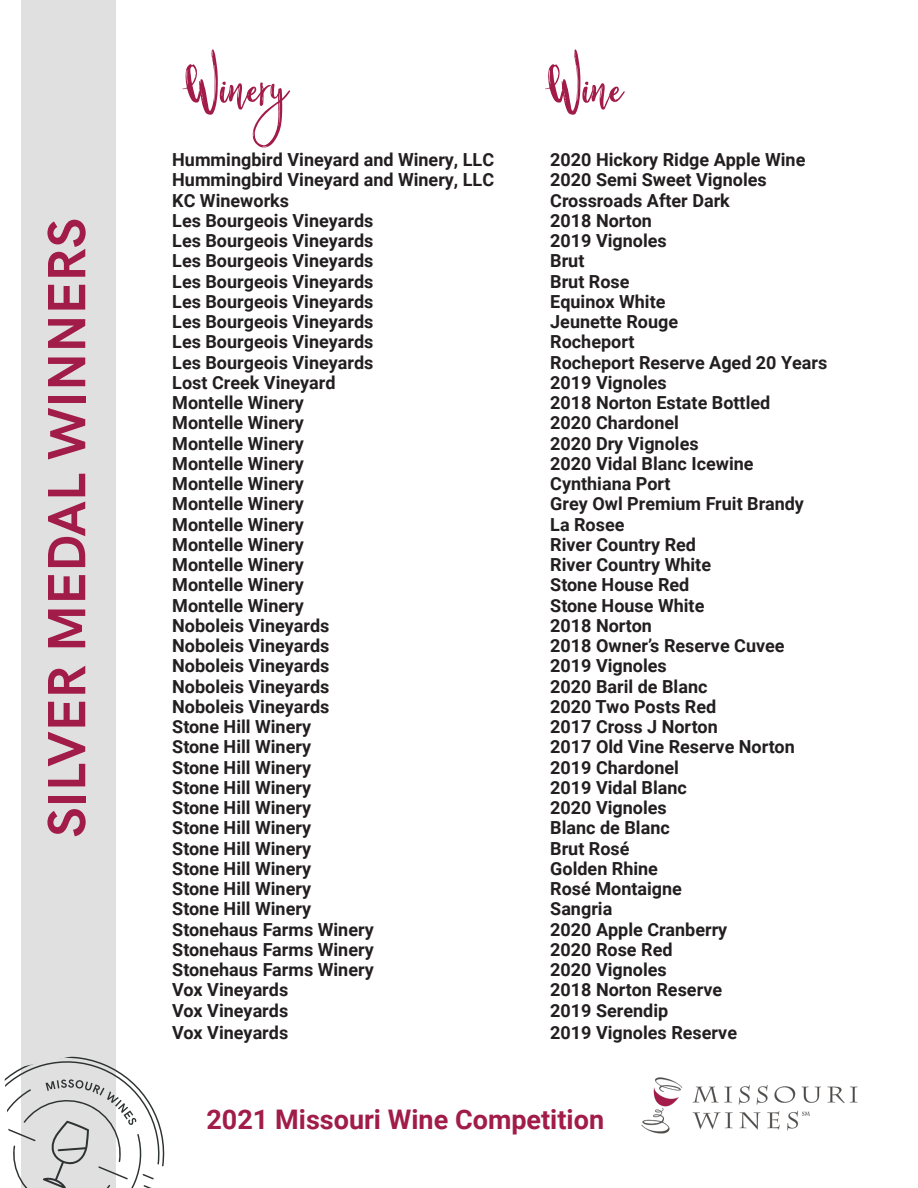
<style>
.page{position:relative;width:918px;height:1188px;background:#fff}
.page>*{position:absolute;margin:0;border:0;box-sizing:border-box;transform-origin:0 0}
.t1{font:123px "Smaragdines Script";color:#a11c48}
.t2{font:700 54px "HK Grotesk";color:#a11c48}
.t3{font:700 27px "Roboto";color:#a11c48}
.t4{font:700 18px "Roboto";color:#231f20}
</style>
<div class="page">
<div style="left:21px;top:0;width:95px;height:1188px;background:#e1e0e0"></div>
<img style="left:641px;top:1077px;width:217px;height:57px">
<svg style="left:4px;top:1056px;width:161px;height:132px"></svg>
<p class="t2" style="left:26px;top:837px;width:621px;rotate:-90deg">SILVER MEDAL WINNERS</p>
<p class="t1" style="left:188px;top:-12px;width:102px">Winery</p>
<p class="t1" style="left:550px;top:-12px;width:74px">Wine</p>
<p class="t4" style="left:172px;top:147px;width:323px">Hummingbird Vineyard and Winery, LLC</p>
<p class="t4" style="left:550px;top:147px;width:257px">2020 Hickory Ridge Apple Wine</p>
<p class="t4" style="left:172px;top:167px;width:323px">Hummingbird Vineyard and Winery, LLC</p>
<p class="t4" style="left:550px;top:167px;width:218px">2020 Semi Sweet Vignoles</p>
<p class="t4" style="left:172px;top:188px;width:118px">KC Wineworks</p>
<p class="t4" style="left:550px;top:188px;width:181px">Crossroads After Dark</p>
<p class="t4" style="left:172px;top:208px;width:203px">Les Bourgeois Vineyards</p>
<p class="t4" style="left:550px;top:208px;width:103px">2018 Norton</p>
<p class="t4" style="left:172px;top:228px;width:203px">Les Bourgeois Vineyards</p>
<p class="t4" style="left:550px;top:228px;width:118px">2019 Vignoles</p>
<p class="t4" style="left:172px;top:248px;width:203px">Les Bourgeois Vineyards</p>
<p class="t4" style="left:550px;top:248px;width:36px">Brut</p>
<p class="t4" style="left:172px;top:269px;width:203px">Les Bourgeois Vineyards</p>
<p class="t4" style="left:550px;top:269px;width:81px">Brut Rose</p>
<p class="t4" style="left:172px;top:289px;width:203px">Les Bourgeois Vineyards</p>
<p class="t4" style="left:550px;top:289px;width:117px">Equinox White</p>
<p class="t4" style="left:172px;top:309px;width:203px">Les Bourgeois Vineyards</p>
<p class="t4" style="left:550px;top:309px;width:129px">Jeunette Rouge</p>
<p class="t4" style="left:172px;top:329px;width:203px">Les Bourgeois Vineyards</p>
<p class="t4" style="left:550px;top:329px;width:86px">Rocheport</p>
<p class="t4" style="left:172px;top:350px;width:203px">Les Bourgeois Vineyards</p>
<p class="t4" style="left:550px;top:350px;width:279px">Rocheport Reserve Aged 20 Years</p>
<p class="t4" style="left:172px;top:370px;width:165px">Lost Creek Vineyard</p>
<p class="t4" style="left:550px;top:370px;width:118px">2019 Vignoles</p>
<p class="t4" style="left:172px;top:390px;width:133px">Montelle Winery</p>
<p class="t4" style="left:550px;top:390px;width:222px">2018 Norton Estate Bottled</p>
<p class="t4" style="left:172px;top:410px;width:133px">Montelle Winery</p>
<p class="t4" style="left:550px;top:410px;width:130px">2020 Chardonel</p>
<p class="t4" style="left:172px;top:431px;width:133px">Montelle Winery</p>
<p class="t4" style="left:550px;top:431px;width:150px">2020 Dry Vignoles</p>
<p class="t4" style="left:172px;top:451px;width:133px">Montelle Winery</p>
<p class="t4" style="left:550px;top:451px;width:205px">2020 Vidal Blanc Icewine</p>
<p class="t4" style="left:172px;top:471px;width:133px">Montelle Winery</p>
<p class="t4" style="left:550px;top:471px;width:122px">Cynthiana Port</p>
<p class="t4" style="left:172px;top:491px;width:133px">Montelle Winery</p>
<p class="t4" style="left:550px;top:491px;width:255px">Grey Owl Premium Fruit Brandy</p>
<p class="t4" style="left:172px;top:512px;width:133px">Montelle Winery</p>
<p class="t4" style="left:550px;top:512px;width:76px">La Rosee</p>
<p class="t4" style="left:172px;top:532px;width:133px">Montelle Winery</p>
<p class="t4" style="left:550px;top:532px;width:147px">River Country Red</p>
<p class="t4" style="left:172px;top:552px;width:133px">Montelle Winery</p>
<p class="t4" style="left:550px;top:552px;width:162px">River Country White</p>
<p class="t4" style="left:172px;top:572px;width:133px">Montelle Winery</p>
<p class="t4" style="left:550px;top:572px;width:141px">Stone House Red</p>
<p class="t4" style="left:172px;top:593px;width:133px">Montelle Winery</p>
<p class="t4" style="left:550px;top:593px;width:156px">Stone House White</p>
<p class="t4" style="left:172px;top:613px;width:159px">Noboleis Vineyards</p>
<p class="t4" style="left:550px;top:613px;width:103px">2018 Norton</p>
<p class="t4" style="left:172px;top:633px;width:159px">Noboleis Vineyards</p>
<p class="t4" style="left:550px;top:633px;width:236px">2018 Owner’s Reserve Cuvee</p>
<p class="t4" style="left:172px;top:653px;width:159px">Noboleis Vineyards</p>
<p class="t4" style="left:550px;top:653px;width:118px">2019 Vignoles</p>
<p class="t4" style="left:172px;top:674px;width:159px">Noboleis Vineyards</p>
<p class="t4" style="left:550px;top:674px;width:159px">2020 Baril de Blanc</p>
<p class="t4" style="left:172px;top:694px;width:159px">Noboleis Vineyards</p>
<p class="t4" style="left:550px;top:694px;width:167px">2020 Two Posts Red</p>
<p class="t4" style="left:172px;top:714px;width:140px">Stone Hill Winery</p>
<p class="t4" style="left:550px;top:714px;width:169px">2017 Cross J Norton</p>
<p class="t4" style="left:172px;top:734px;width:140px">Stone Hill Winery</p>
<p class="t4" style="left:550px;top:734px;width:246px">2017 Old Vine Reserve Norton</p>
<p class="t4" style="left:172px;top:755px;width:140px">Stone Hill Winery</p>
<p class="t4" style="left:550px;top:755px;width:130px">2019 Chardonel</p>
<p class="t4" style="left:172px;top:775px;width:140px">Stone Hill Winery</p>
<p class="t4" style="left:550px;top:775px;width:138px">2019 Vidal Blanc</p>
<p class="t4" style="left:172px;top:795px;width:140px">Stone Hill Winery</p>
<p class="t4" style="left:550px;top:795px;width:118px">2020 Vignoles</p>
<p class="t4" style="left:172px;top:815px;width:140px">Stone Hill Winery</p>
<p class="t4" style="left:550px;top:815px;width:121px">Blanc de Blanc</p>
<p class="t4" style="left:172px;top:836px;width:140px">Stone Hill Winery</p>
<p class="t4" style="left:550px;top:836px;width:81px">Brut Rosé</p>
<p class="t4" style="left:172px;top:856px;width:140px">Stone Hill Winery</p>
<p class="t4" style="left:550px;top:856px;width:109px">Golden Rhine</p>
<p class="t4" style="left:172px;top:876px;width:140px">Stone Hill Winery</p>
<p class="t4" style="left:550px;top:876px;width:133px">Rosé Montaigne</p>
<p class="t4" style="left:172px;top:896px;width:140px">Stone Hill Winery</p>
<p class="t4" style="left:550px;top:896px;width:64px">Sangria</p>
<p class="t4" style="left:172px;top:917px;width:203px">Stonehaus Farms Winery</p>
<p class="t4" style="left:550px;top:917px;width:179px">2020 Apple Cranberry</p>
<p class="t4" style="left:172px;top:937px;width:203px">Stonehaus Farms Winery</p>
<p class="t4" style="left:550px;top:937px;width:124px">2020 Rose Red</p>
<p class="t4" style="left:172px;top:957px;width:203px">Stonehaus Farms Winery</p>
<p class="t4" style="left:550px;top:957px;width:118px">2020 Vignoles</p>
<p class="t4" style="left:172px;top:977px;width:118px">Vox Vineyards</p>
<p class="t4" style="left:550px;top:977px;width:173px">2018 Norton Reserve</p>
<p class="t4" style="left:172px;top:998px;width:118px">Vox Vineyards</p>
<p class="t4" style="left:550px;top:998px;width:120px">2019 Serendip</p>
<p class="t4" style="left:172px;top:1020px;width:118px">Vox Vineyards</p>
<p class="t4" style="left:550px;top:1020px;width:188px">2019 Vignoles Reserve</p>
<p class="t3" style="left:206px;top:1101px;width:399px">2021 Missouri Wine Competition</p>
</div>
